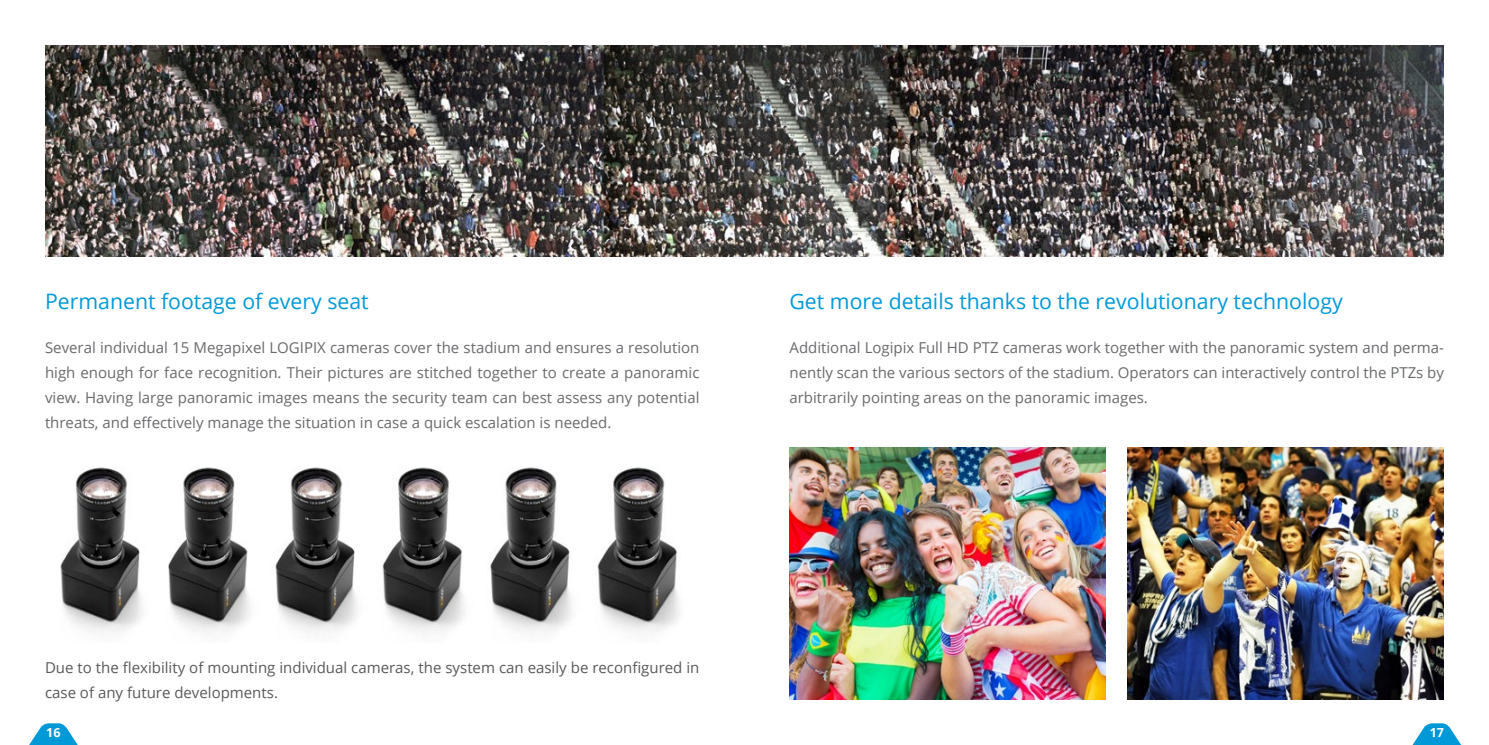
<style>
.page{position:relative;width:1489px;height:745px;background:#fff}
.page>*{position:absolute;margin:0;border:0;box-sizing:border-box;transform-origin:0 0}
.t1{font:21.25px "Open Sans";color:#0099d8}
.t2{font:15px/25px "Open Sans";color:#696a6d;text-align:justify}
.t3{font:15px/25px "Open Sans";color:#58595b}
.t4{font:700 12.5px "Open Sans";color:#fff}
</style>
<div class="page">
<svg style="left:30px;top:723px;width:47px;height:21px"></svg>
<svg style="left:1413px;top:723px;width:48px;height:21px"></svg>
<img style="left:60px;top:467px;width:620px;height:166px">
<img style="left:45px;top:45px;width:1398px;height:211px">
<img style="left:789px;top:447px;width:316px;height:252px">
<img style="left:1127px;top:447px;width:316px;height:252px">
<h1 class="t1" style="left:45px;top:287px;width:325px">Permanent footage of every seat</h1>
<h1 class="t1" style="left:789px;top:287px;width:554px">Get more details thanks to the revolutionary technology</h1>
<p class="t2" style="left:45px;top:334px;width:656px">Several individual 15 Megapixel LOGIPIX cameras cover the stadium and ensures a resolution high enough for face recognition. Their pictures are stitched together to create a panoramic view. Having large panoramic images means the security team can best assess any potential threats, and effectively manage the situation in case a quick escalation is needed.</p>
<p class="t2" style="left:789px;top:334px;width:656px">Additional Logipix Full HD PTZ cameras work together with the panoramic system and perma&shy;nently scan the various sectors of the stadium. Operators can interactively control the PTZs by arbitrarily pointing areas on the panoramic images.</p>
<p class="t3" style="left:45px;top:654px;width:656px">Due to the flexibility of mounting individual cameras, the system can easily be reconfigured in case of any future developments.</p>
<p class="t4" style="left:46px;top:723px;width:16px">16</p>
<p class="t4" style="left:1429px;top:723px;width:16px">17</p>
</div>
